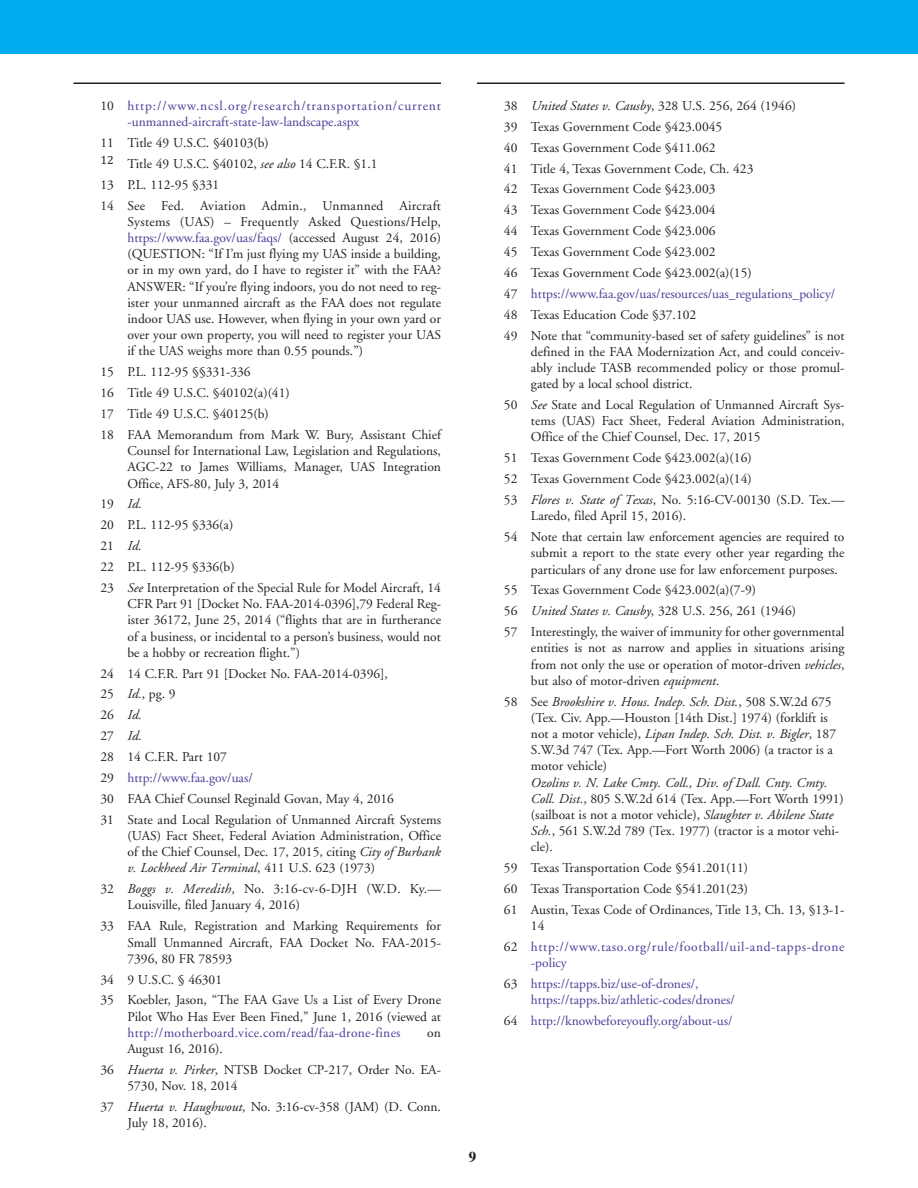
<style>
.page{position:relative;width:918px;height:1188px;background:#fff}
.page>*{position:absolute;margin:0;border:0;box-sizing:border-box;transform-origin:0 0}
.t1{font:700 15px "Times";color:#231f20}
.t2{font:13.5px/20.9px "Adobe Garamond";color:#231f20}
.t3{font:13.5px/20.9px "Adobe Garamond";color:#4e3b98}
.t4{font:13.5px/16.2px "Adobe Garamond";letter-spacing:.055em;color:#4e3b98}
.t5{font:13.5px/20.9px "Adobe Garamond";letter-spacing:.045em;color:#4e3b98}
.t6{font:13.5px "Adobe Garamond";letter-spacing:.02em;color:#4e3b98}
.s1{color:#231f20}
.s2{font-style:italic}
.s3{color:#4e3b98}
</style>
<div class="page">
<hr style="left:74px;top:82px;width:367px;height:2px;background:#231f20">
<hr style="left:477px;top:82px;width:368px;height:2px;background:#231f20">
<div style="left:0;top:0;width:918px;height:54px;background:#00aeef"></div>
<p class="t4" style="left:128px;top:99px;width:315px;text-indent:-27px"><span class="s1">10</span> http://www.ncsl.org/research/transportation/current -unmanned-aircraft-state-law-landscape.aspx</p>
<p class="t2" style="left:100px;top:133px;width:342px">11 Title 49 U.S.C. §40103(b)<br><sup>12</sup> Title 49 U.S.C. §40102, <span class="s2">see also</span> 14 C.F.R. §1.1<br>13 P.L. 112-95 §331<br>14 See Fed. Aviation Admin., Unmanned Aircraft</p>
<p class="t2" style="left:127px;top:215px;width:315px;line-height:16.2px;text-align:justify">Systems (UAS) – Frequently Asked Questions/Help, <span class="s3">https://www.faa.gov/uas/faqs/</span> (accessed August 24, 2016) (QUESTION: “If I’m just flying my UAS inside a building, or in my own yard, do I have to register it” with the FAA?<br>ANSWER: “If you’re flying indoors, you do not need to reg&shy;ister your unmanned aircraft as the FAA does not regulate indoor UAS use. However, when flying in your own yard or over your own property, you will need to register your UAS if the UAS weighs more than 0.55 pounds.”)</p>
<p class="t2" style="left:100px;top:363px;width:342px">15 P.L. 112-95 §§331-336<br>16 Title 49 U.S.C. §40102(a)(41)<br>17 Title 49 U.S.C. §40125(b)<br>18 FAA Memorandum from Mark W. Bury, Assistant Chief</p>
<p class="t2" style="left:127px;top:444px;width:315px;line-height:16.2px;text-align:justify">Counsel for International Law, Legislation and Regulations, AGC-22 to James Williams, Manager, UAS Integration Office, AFS-80, July 3, 2014</p>
<p class="t2" style="left:100px;top:495px;width:342px">19 <span class="s2">Id.<br></span>20 P.L. 112-95 §336(a)<br>21 <span class="s2">Id.<br></span>22 P.L. 112-95 §336(b)<br>23 <span class="s2">See</span> Interpretation of the Special Rule for Model Aircraft, 14</p>
<p class="t2" style="left:127px;top:597px;width:315px;line-height:16.2px;text-align:justify">CFR Part 91 [Docket No. FAA-2014-0396],79 Federal Reg&shy;ister 36172, June 25, 2014 (“flights that are in furtherance of a business, or incidental to a person’s business, would not be a hobby or recreation flight.”)</p>
<p class="t2" style="left:100px;top:664px;width:342px">24 14 C.F.R. Part 91 [Docket No. FAA-2014-0396],<br>25 <span class="s2">Id.</span>, pg. 9<br>26 <span class="s2">Id.<br></span>27 <span class="s2">Id.<br></span>28 14 C.F.R. Part 107<br>29 <span class="s3">http://www.faa.gov/uas/<br></span>30 FAA Chief Counsel Reginald Govan, May 4, 2016<br>31 State and Local Regulation of Unmanned Aircraft Systems</p>
<p class="t2" style="left:127px;top:829px;width:315px;line-height:16.2px;text-align:justify">(UAS) Fact Sheet, Federal Aviation Administration, Office of the Chief Counsel, Dec. 17, 2015, citing <span class="s2">City of Burbank v. Lockheed Air Terminal</span>, 411 U.S. 623 (1973)</p>
<p class="t2" style="left:128px;top:882px;width:315px;line-height:16.2px;text-indent:-27px">32 <span class="s2">Boggs v. Meredith</span>, No. 3:16-cv-6-DJH (W.D. Ky.—<br>Louisville, filed January 4, 2016)</p>
<p class="t2" style="left:127px;top:919px;width:315px;line-height:16.2px;text-align:justify;text-indent:-27px">33 FAA Rule, Registration and Marking Requirements for Small Unmanned Aircraft, FAA Docket No. FAA-2015- 7396, 80 FR 78593</p>
<p class="t2" style="left:100px;top:970px;width:342px">34 9 U.S.C. § 46301<br>35 Koebler, Jason, “The FAA Gave Us a List of Every Drone</p>
<p class="t2" style="left:127px;top:1007px;width:315px">Pilot Who Has Ever Been Fined,” June 1, 2016 (viewed at</p>
<p class="t6" style="left:127px;top:1027px;width:275px">http://motherboard.vice.com/read/faa-drone-fines</p>
<p class="t2" style="left:427px;top:1023px;width:15px">on</p>
<p class="t2" style="left:100px;top:1040px;width:342px;text-indent:27px">August 16, 2016).<br>36 <span class="s2">Huerta v. Pirker</span>, NTSB Docket CP-217, Order No. EA-</p>
<p class="t2" style="left:100px;top:1077px;width:342px;text-indent:27px">5730, Nov. 18, 2014<br>37 <span class="s2">Huerta v. Haughwout</span>, No. 3:16-cv-358 (JAM) (D. Conn.</p>
<p class="t2" style="left:127px;top:1114px;width:81px">July 18, 2016).</p>
<p class="t1" style="left:469px;top:1152px;width:9px">9</p>
<p class="t2" style="left:504px;top:96px;width:342px">38 <span class="s2">United States v. Causby</span>, 328 U.S. 256, 264 (1946)<br>39 Texas Government Code §423.0045<br>40 Texas Government Code §411.062<br>41 Title 4, Texas Government Code, Ch. 423<br>42 Texas Government Code §423.003<br>43 Texas Government Code §423.004<br>44 Texas Government Code §423.006<br>45 Texas Government Code §423.002<br>46 Texas Government Code §423.002(a)(15)<br>47 <span class="s3">https://www.faa.gov/uas/resources/uas_regulations_policy/ </span>48 Texas Education Code §37.102<br>49 Note that “community-based set of safety guidelines” is not</p>
<p class="t2" style="left:531px;top:345px;width:315px;line-height:16.2px;text-align:justify">defined in the FAA Modernization Act, and could conceiv&shy;ably include TASB recommended policy or those promul&shy;gated by a local school district.</p>
<p class="t2" style="left:531px;top:398px;width:315px;line-height:16.2px;text-align:justify;text-indent:-27px">50 <span class="s2">See</span> State and Local Regulation of Unmanned Aircraft Sys&shy;tems (UAS) Fact Sheet, Federal Aviation Administration, Office of the Chief Counsel, Dec. 17, 2015</p>
<p class="t2" style="left:504px;top:449px;width:342px">51 Texas Government Code §423.002(a)(16)<br>52 Texas Government Code §423.002(a)(14)<br>53 <span class="s2">Flores v. State of Texas</span>, No. 5:16-CV-00130 (S.D. Tex.—</p>
<p class="t2" style="left:504px;top:507px;width:342px;text-indent:27px">Laredo, filed April 15, 2016).<br>54 Note that certain law enforcement agencies are required to</p>
<p class="t2" style="left:531px;top:546px;width:315px;line-height:16.2px">submit a report to the state every other year regarding the particulars of any drone use for law enforcement purposes.</p>
<p class="t2" style="left:504px;top:581px;width:342px">55 Texas Government Code §423.002(a)(7-9)<br>56 <span class="s2">United States v. Causby</span>, 328 U.S. 256, 261 (1946)<br>57 Interestingly, the waiver of immunity for other governmental</p>
<p class="t2" style="left:531px;top:641px;width:315px;line-height:16.2px;text-align:justify">entities is not as narrow and applies in situations arising from not only the use or operation of motor-driven <span class="s2">vehicles</span>, but also of motor-driven <span class="s2">equipment</span>.</p>
<p class="t2" style="left:531px;top:694px;width:307px;line-height:16.2px;text-indent:-27px">58 See <span class="s2">Brookshire v. Hous. Indep. Sch. Dist.</span>, 508 S.W.2d 675 (Tex. Civ. App.—Houston [14th Dist.] 1974) (forklift is not a motor vehicle), <span class="s2">Lipan Indep. Sch. Dist. v. Bigler</span>, 187<br>S.W.3d 747 (Tex. App.—Fort Worth 2006) (a tractor is a motor vehicle)</p>
<p class="t2" style="left:531px;top:775px;width:314px;line-height:16.2px"><span class="s2">Ozolins v. N. Lake Cmty. Coll., Div. of Dall. Cnty. Cmty.<br>Coll. Dist.</span>, 805 S.W.2d 614 (Tex. App.—Fort Worth 1991) (sailboat is not a motor vehicle), <span class="s2">Slaughter v. Abilene State Sch.</span>, 561 S.W.2d 789 (Tex. 1977) (tractor is a motor vehi&shy;cle).</p>
<p class="t2" style="left:504px;top:859px;width:342px">59 Texas Transportation Code §541.201(11)<br>60 Texas Transportation Code §541.201(23)<br>61 Austin, Texas Code of Ordinances, Title 13, Ch. 13, §13-1-</p>
<p class="t5" style="left:504px;top:917px;width:342px;text-indent:27px"><span class="s1">14<br>62</span> http://www.taso.org/rule/football/uil-and-tapps-drone</p>
<p class="t3" style="left:504px;top:954px;width:196px;text-indent:27px">-policy<br><span class="s1">63</span> https://tapps.biz/use-of-drones/,</p>
<p class="t3" style="left:504px;top:991px;width:232px;text-align:right">https://tapps.biz/athletic-codes/drones/<br><span class="s1">64</span> http://knowbeforeyoufly.org/about-us/</p>
</div>
